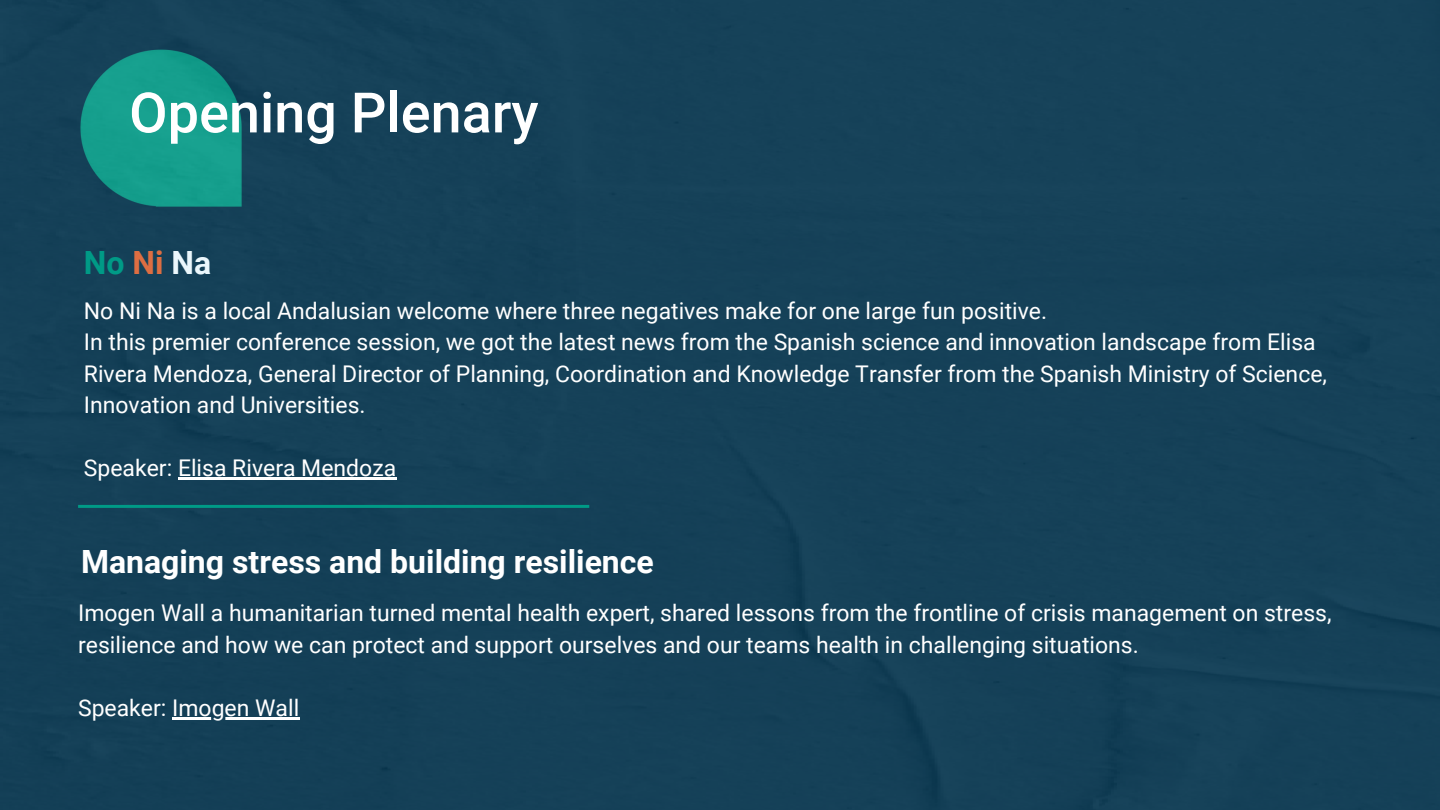
<style>
.page{position:relative;width:1440px;height:810px;background:#154158}
.page>*{position:absolute;margin:0;border:0;box-sizing:border-box;transform-origin:0 0}
.t1{font:500 55.8px "Roboto";color:#fff}
.t2{font:700 32px "Roboto";color:#fff}
.t3{font:700 32px "Roboto";color:#009a86}
.t4{font:23px/31.5px "Roboto";color:#fff}
.s1{color:#dd6e42}
.s2{color:#ebf7fc}
</style>
<div class="page">
<hr style="left:178px;top:478px;width:218px;height:2px;background:#fff">
<hr style="left:172px;top:717px;width:127px;height:3px;background:#fff">
<hr style="left:78px;top:505px;width:511px;height:3px;background:#009a86">
<p class="t1" style="left:129px;top:81px;width:411px">Opening Plenary</p>
<p class="t3" style="left:84px;top:244px;width:129px">No <span class="s1">Ni</span> <span class="s2">Na</span></p>
<p class="t4" style="left:84px;top:295px;width:965px">No Ni Na is a local Andalusian welcome where three negatives make for one large fun positive.</p>
<h1 class="t4" style="left:84px;top:326px;width:1245px">In this premier conference session, we got the latest news from the Spanish science and innovation landscape from Elisa<br>Rivera Mendoza, General Director of Planning, Coordination and Knowledge Transfer from the Spanish Ministry of Science,<br>Innovation and Universities.</h1>
<h2 class="t4" style="left:84px;top:452px;width:314px">Speaker: Elisa Rivera Mendoza</h2>
<p class="t2" style="left:81px;top:543px;width:574px">Managing stress and building resilience</p>
<h2 class="t4" style="left:78px;top:598px;width:1255px">Imogen Wall a humanitarian turned mental health expert, shared lessons from the frontline of crisis management on stress, resilience and how we can protect and support ourselves and our teams health in challenging situations.</h2>
<p class="t4" style="left:78px;top:692px;width:223px">Speaker: Imogen Wall</p>
</div>
